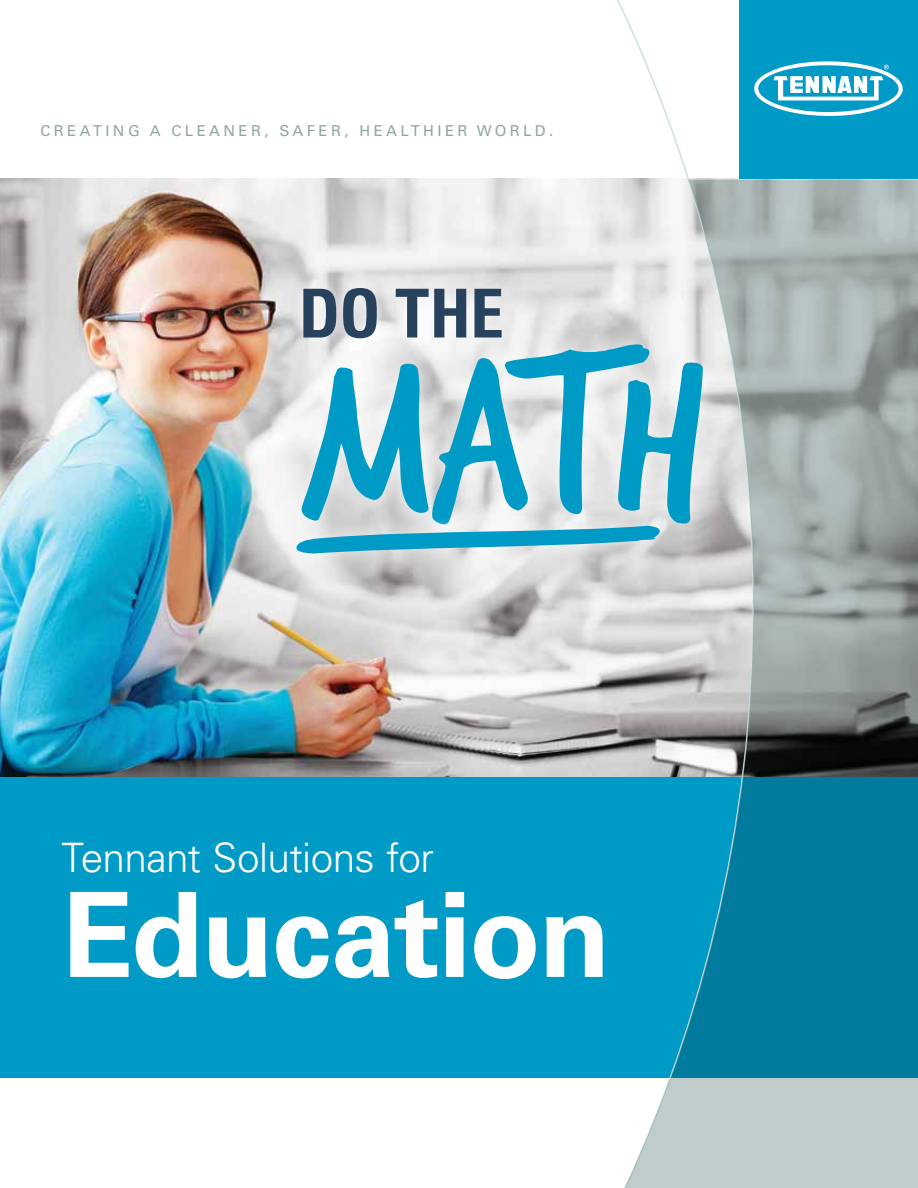
<style>
.page{position:relative;width:918px;height:1188px;background:#fff}
.page>*{position:absolute;margin:0;border:0;box-sizing:border-box;transform-origin:0 0}
.t1{font:242.1px "Trash Hand";color:#009ac7}
.t2{font:700 117.6px "Univers LT Std";letter-spacing:-.015em;color:#fff}
.t3{font:700 condensed 67.5px "Univers LT Std";color:#28415d}
.t4{font:300 40.5px "Univers LT Std";letter-spacing:-.015em;color:#fff}
.t5{font:15px "Univers LT Std";letter-spacing:.225em;color:#91a5a5}
</style>
<div class="page">
<img style="left:0;top:179px;width:918px;height:598px">
<div style="left:0;top:777px;width:918px;height:301px;background:#009ac7"></div>
<div style="left:739px;top:0;width:179px;height:179px;background:#009ac7"></div>
<svg style="left:755px;top:61px;width:148px;height:55px"></svg>
<svg style="left:597px;top:0;width:158px;height:777px"></svg>
<div style="left:285px;top:327px;width:435px;height:214px;background:#fff;opacity:.75"></div>
<svg style="left:279px;top:501px;width:327px;height:77px"></svg>
<div style="left:291px;top:275px;width:223px;height:76px;background:#fff;opacity:.75"></div>
<svg style="left:606px;top:180px;width:312px;height:1008px"></svg>
<p class="t5" style="left:40px;top:122px;width:514px">CREATING A CLEANER, SAFER, HEALTHIER WORLD.</p>
<h3 class="t3" style="left:299px;top:272px;width:207px">DO THE</h3>
<h1 class="t1" style="left:303px;top:320px;width:410px">Math</h1>
<h3 class="t4" style="left:62px;top:833px;width:374px">Tennant Solutions for</h3>
<h2 class="t2" style="left:62px;top:867px;width:551px">Education</h2>
</div>
